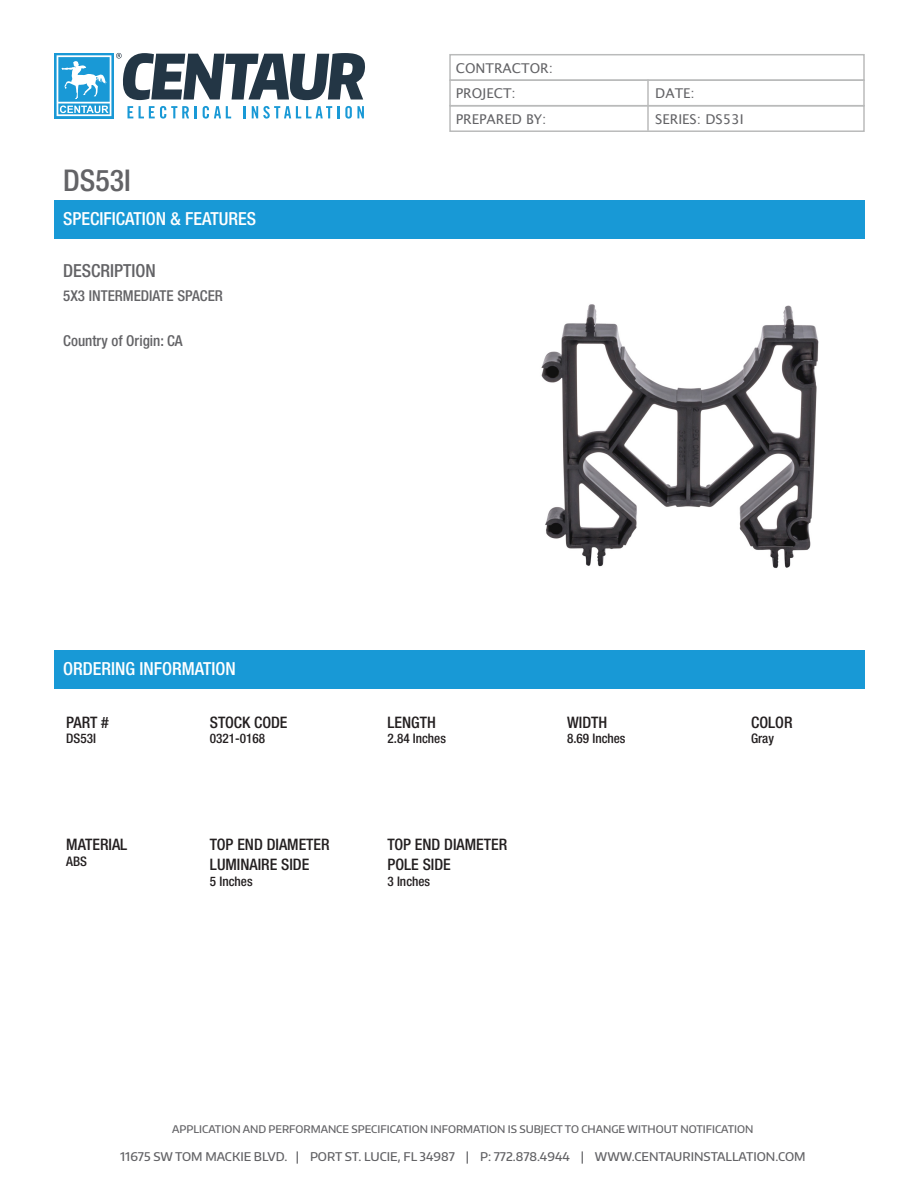
<style>
.page{position:relative;width:918px;height:1188px;background:#fff}
.page>*{position:absolute;margin:0;border:0;box-sizing:border-box;transform-origin:0 0}
.t1{font:500 condensed 30px "Helvetica Neue";color:#636366}
.t2{font:500 condensed 18px "Helvetica Neue";color:#fff}
.t3{font:500 condensed 18px "Helvetica Neue";color:#636366}
.t4{font:500 condensed 15.9px/19.5px "Helvetica Neue";color:#231f20}
.t5{font:500 condensed 15px "Helvetica Neue";color:#636366}
.t6{font:13.5px "Lucida Grande";color:#636366}
.t7{font:500 condensed 13.2px "Helvetica Neue";color:#231f20}
.t8{font:500 12px "Encode Sans Normal";color:#636366}
.t9{font:500 10.5px "Encode Sans Normal";color:#636366}
</style>
<div class="page">
<svg style="left:54px;top:53px;width:3px;height:65px"></svg>
<svg style="left:57px;top:53px;width:308px;height:65px"></svg>
<div style="left:449px;top:54px;width:416px;height:27px;border:2px solid #babbbb"></div>
<div style="left:449px;top:79px;width:416px;height:27px;border:2px solid #babbbb"></div>
<hr style="left:647px;top:80px;width:2px;height:25px;background:#babbbb">
<div style="left:449px;top:105px;width:416px;height:27px;border:2px solid #babbbb"></div>
<hr style="left:647px;top:106px;width:2px;height:24px;background:#babbbb">
<div style="left:54px;top:200px;width:811px;height:39px;background:#1899d6"></div>
<div style="left:54px;top:650px;width:811px;height:39px;background:#1899d6"></div>
<img style="left:541px;top:304px;width:278px;height:265px">
<p class="t1" style="left:63px;top:163px;width:69px">DS53I</p>
<p class="t2" style="left:63px;top:208px;width:195px">SPECIFICATION &amp; FEATURES</p>
<p class="t3" style="left:63px;top:260px;width:94px">DESCRIPTION</p>
<p class="t5" style="left:63px;top:286px;width:161px">5X3 INTERMEDIATE SPACER</p>
<p class="t5" style="left:63px;top:331px;width:121px">Country of Origin: CA</p>
<p class="t6" style="left:456px;top:60px;width:99px">CONTRACTOR:</p>
<p class="t6" style="left:456px;top:86px;width:62px">PROJECT:</p>
<p class="t6" style="left:655px;top:86px;width:41px">DATE:</p>
<p class="t6" style="left:456px;top:111px;width:92px">PREPARED BY:</p>
<p class="t6" style="left:655px;top:111px;width:90px">SERIES: DS53I</p>
<p class="t2" style="left:63px;top:658px;width:174px">ORDERING INFORMATION</p>
<p class="t4" style="left:66px;top:712px;width:44px">PART #</p>
<p class="t7" style="left:66px;top:731px;width:31px">DS53I</p>
<p class="t4" style="left:210px;top:712px;width:79px">STOCK CODE</p>
<p class="t7" style="left:210px;top:731px;width:57px">0321-0168</p>
<p class="t4" style="left:388px;top:712px;width:50px">LENGTH</p>
<p class="t7" style="left:388px;top:731px;width:60px">2.84 Inches</p>
<p class="t4" style="left:567px;top:712px;width:42px">WIDTH</p>
<p class="t7" style="left:567px;top:731px;width:60px">8.69 Inches</p>
<p class="t4" style="left:751px;top:712px;width:43px">COLOR</p>
<p class="t7" style="left:751px;top:731px;width:24px">Gray</p>
<p class="t4" style="left:66px;top:835px;width:63px">MATERIAL</p>
<p class="t7" style="left:66px;top:854px;width:22px">ABS</p>
<p class="t4" style="left:210px;top:835px;width:121px">TOP END DIAMETER<br>LUMINAIRE SIDE</p>
<p class="t7" style="left:210px;top:873px;width:44px">5 Inches</p>
<p class="t4" style="left:388px;top:835px;width:121px">TOP END DIAMETER<br>POLE SIDE</p>
<p class="t7" style="left:388px;top:873px;width:44px">3 Inches</p>
<p class="t9" style="left:172px;top:1122px;width:583px">APPLICATION AND PERFORMANCE SPECIFICATION INFORMATION IS SUBJECT TO CHANGE WITHOUT NOTIFICATION</p>
<p class="t8" style="left:120px;top:1149px;width:687px">11675 SW TOM MACKIE BLVD. | PORT ST. LUCIE, FL 34987 | P: 772.878.4944 | WWW.CENTAURINSTALLATION.COM</p>
</div>
